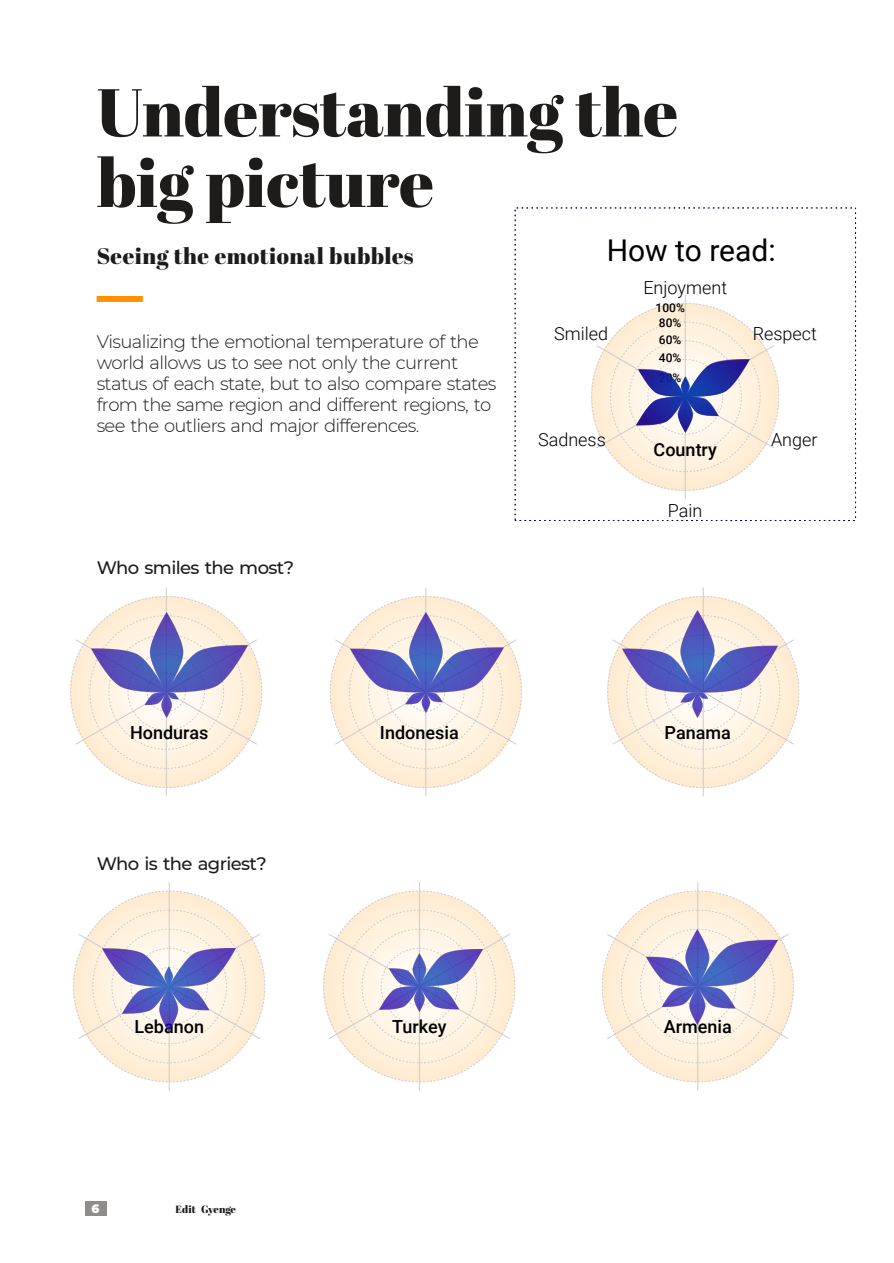
<style>
.page{position:relative;width:894px;height:1263px;background:#fff}
.page>*{position:absolute;margin:0;border:0;box-sizing:border-box;transform-origin:0 0}
.t1{font:67.5px/70.5px "Abril Fatface";color:#1e1c1a}
.t2{font:30px "Roboto";color:#000}
.t3{font:22.5px "Abril Fatface";letter-spacing:.02em;color:#1e1c1a}
.t4{font:300 18px/21px "Montserrat";letter-spacing:-.035em;color:#1e1c1a}
.t5{font:500 18px "Roboto";color:#000}
.t6{font:300 18px "Roboto";color:#000}
.t7{font:500 18px "Montserrat";letter-spacing:-.035em;color:#1e1c1a}
.t8{font:500 12px/14.2px "Roboto";color:#000}
.t9{font:900 12px "Montserrat";color:#fff}
.t10{font:10.5px "Abril Fatface";color:#1e1c1a}
</style>
<div class="page">
<div style="left:85px;top:1201px;width:21px;height:15px;background:#8f8d8c"></div>
<div style="left:97px;top:296px;width:46px;height:6px;background:#ff9100"></div>
<img style="left:71px;top:597px;width:191px;height:190px">
<hr style="left:166px;top:588px;width:1px;height:104px;background:#ccc">
<hr style="left:166px;top:692px;width:1px;height:104px;background:#ccc">
<svg style="left:74px;top:639px;width:184px;height:106px;background:#fcf0df"></svg>
<img style="left:91px;top:612px;width:156px;height:105px">
<img style="left:330px;top:597px;width:191px;height:190px">
<hr style="left:425px;top:588px;width:1px;height:104px;background:#ccc">
<hr style="left:425px;top:692px;width:1px;height:104px;background:#ccc">
<svg style="left:334px;top:639px;width:183px;height:106px;background:#fcf0df"></svg>
<img style="left:350px;top:612px;width:153px;height:101px">
<img style="left:607px;top:597px;width:191px;height:190px">
<hr style="left:702px;top:588px;width:1px;height:104px;background:#ccc">
<hr style="left:702px;top:692px;width:1px;height:104px;background:#ccc">
<svg style="left:611px;top:639px;width:183px;height:106px;background:#fcf0de"></svg>
<img style="left:622px;top:611px;width:155px;height:106px">
<img style="left:74px;top:892px;width:191px;height:190px">
<hr style="left:169px;top:882px;width:1px;height:104px;background:#ccc">
<hr style="left:169px;top:986px;width:1px;height:105px;background:#ccc">
<svg style="left:77px;top:933px;width:184px;height:107px;background:#fcefdc"></svg>
<img style="left:103px;top:948px;width:132px;height:83px">
<img style="left:324px;top:892px;width:190px;height:190px">
<hr style="left:419px;top:882px;width:1px;height:104px;background:#ccc">
<hr style="left:419px;top:986px;width:1px;height:105px;background:#ccc">
<svg style="left:327px;top:933px;width:184px;height:107px;background:#fcf0df"></svg>
<img style="left:379px;top:950px;width:103px;height:62px">
<img style="left:603px;top:892px;width:190px;height:190px">
<hr style="left:697px;top:882px;width:1px;height:104px;background:#ccc">
<hr style="left:697px;top:986px;width:1px;height:105px;background:#ccc">
<svg style="left:605px;top:933px;width:184px;height:107px;background:#fcefdc"></svg>
<img style="left:646px;top:929px;width:131px;height:96px">
<img style="left:591px;top:303px;width:187px;height:187px">
<hr style="left:684px;top:295px;width:1px;height:102px;background:#ccc">
<hr style="left:684px;top:397px;width:1px;height:102px;background:#ccc">
<svg style="left:595px;top:344px;width:179px;height:105px;background:#fcefdd"></svg>
<img style="left:636px;top:360px;width:112px;height:72px">
<h1 class="t1" style="left:97px;top:75px;width:583px">Understanding the big picture</h1>
<p class="t3" style="left:97px;top:240px;width:318px">Seeing the emotional bubbles</p>
<p class="t4" style="left:97px;top:331px;width:401px">Visualizing the emotional temperature of the world allows us to see not only the current status of each state, but to also compare states from the same region and different regions, to see the outliers and major differences.</p>
<p class="t7" style="left:97px;top:556px;width:199px">Who smiles the most?</p>
<h2 class="t2" style="left:606px;top:238px;width:170px">How to read:</h2>
<p class="t6" style="left:554px;top:326px;width:55px">Smiled</p>
<p class="t6" style="left:538px;top:433px;width:69px">Sadness</p>
<p class="t6" style="left:643px;top:280px;width:85px">Enjoyment</p>
<p class="t8" style="left:655px;top:302px;width:31px">100%<br>80%</p>
<p class="t8" style="left:658px;top:332px;width:24px;line-height:17.9px">60%<br>40%</p>
<p class="t8" style="left:658px;top:372px;width:24px">20%</p>
<p class="t5" style="left:653px;top:443px;width:65px">Country</p>
<p class="t6" style="left:667px;top:503px;width:36px">Pain</p>
<p class="t6" style="left:752px;top:326px;width:66px">Respect</p>
<p class="t6" style="left:770px;top:433px;width:48px">Anger</p>
<p class="t5" style="left:130px;top:725px;width:80px">Honduras</p>
<p class="t5" style="left:380px;top:725px;width:80px">Indonesia</p>
<p class="t5" style="left:664px;top:725px;width:68px">Panama</p>
<p class="t7" style="left:97px;top:853px;width:171px">Who is the agriest?</p>
<p class="t5" style="left:134px;top:1019px;width:71px">Lebanon</p>
<p class="t5" style="left:392px;top:1019px;width:56px">Turkey</p>
<p class="t5" style="left:663px;top:1019px;width:69px">Armenia</p>
<p class="t9" style="left:92px;top:1201px;width:9px">6</p>
<p class="t10" style="left:175px;top:1202px;width:62px">Edit Gyenge</p>
</div>
